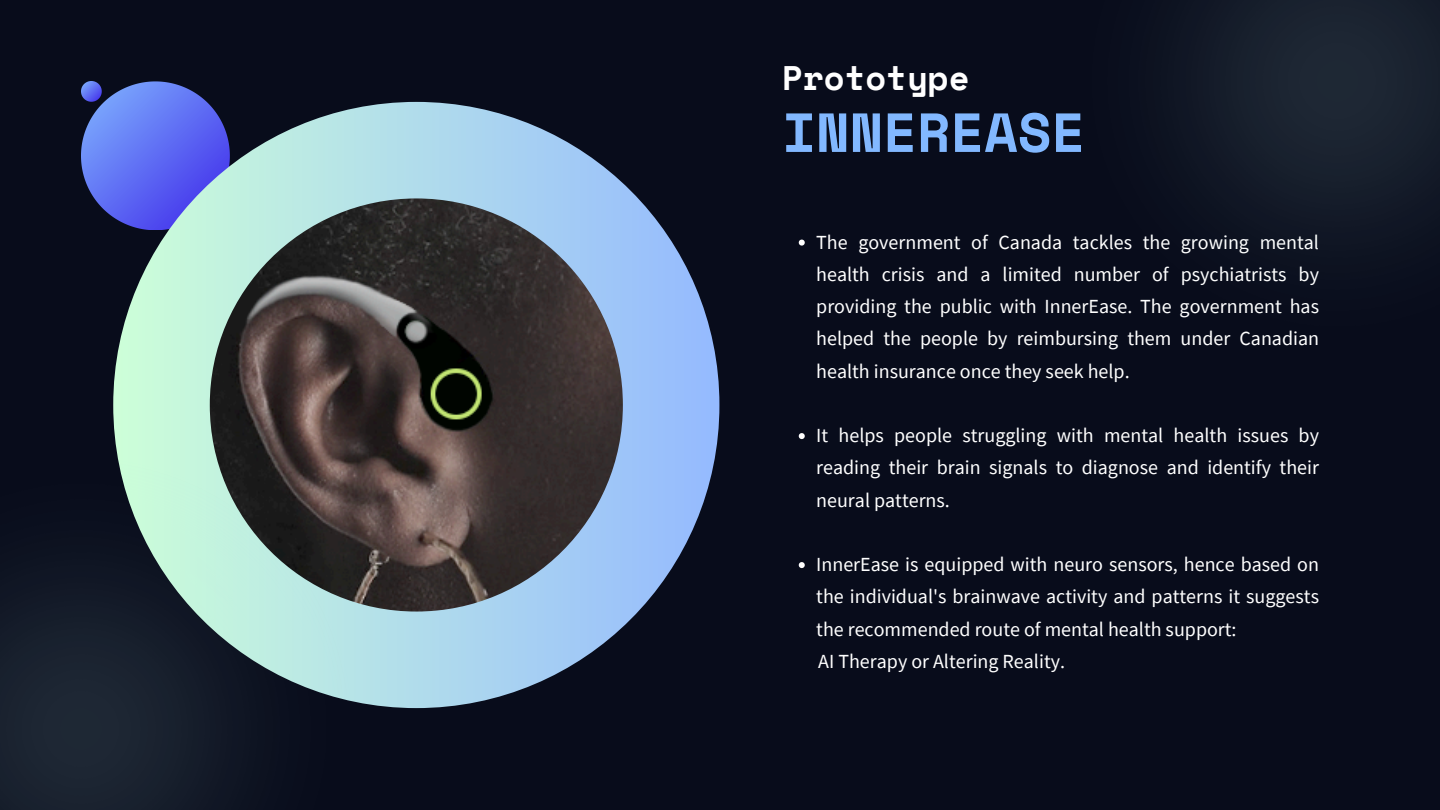
<style>
.page{position:relative;width:1440px;height:810px;background:#080c1b}
.page>*{position:absolute;margin:0;border:0;box-sizing:border-box;transform-origin:0 0}
.t1{font:700 55px "Space Mono";color:#82b8ff}
.t2{font:700 34px "Space Mono";color:#fff}
.t3{font:20px/32.2px "Source Sans Pro";color:#fff;text-align:justify}
</style>
<div class="page">
<svg style="left:799px;top:240px;width:6px;height:6px"></svg>
<svg style="left:799px;top:433px;width:6px;height:6px"></svg>
<svg style="left:799px;top:562px;width:6px;height:6px"></svg>
<img style="left:1185px;top:0;width:255px;height:233px">
<div style="left:113px;top:102px;width:606px;height:606px;background:linear-gradient(to right,#ccfed7,#95baff);border-radius:50%"></div>
<img style="left:0;top:405px;width:405px;height:405px">
<svg style="left:81px;top:81px;width:149px;height:149px;background:#5c6dd1"></svg>
<img style="left:210px;top:198px;width:413px;height:414px;border-radius:50%">
<h2 class="t2" style="left:782px;top:52px;width:189px">Prototype</h2>
<h1 class="t1" style="left:782px;top:90px;width:304px">INNEREASE</h1>
<p class="t3" style="left:816px;top:225px;width:504px">The government of Canada tackles the growing mental health crisis and a limited number of psychiatrists by providing the public with InnerEase. The government has helped the people by reimbursing them under Canadian health insurance once they seek help.</p>
<p class="t3" style="left:816px;top:419px;width:504px">It helps people struggling with mental health issues by reading their brain signals to diagnose and identify their neural patterns.</p>
<p class="t3" style="left:816px;top:548px;width:504px">InnerEase is equipped with neuro sensors, hence based on the individual's brainwave activity and patterns it suggests the recommended route of mental health support:</p>
<p class="t3" style="left:818px;top:645px;width:248px">AI Therapy or Altering Reality.</p>
</div>
